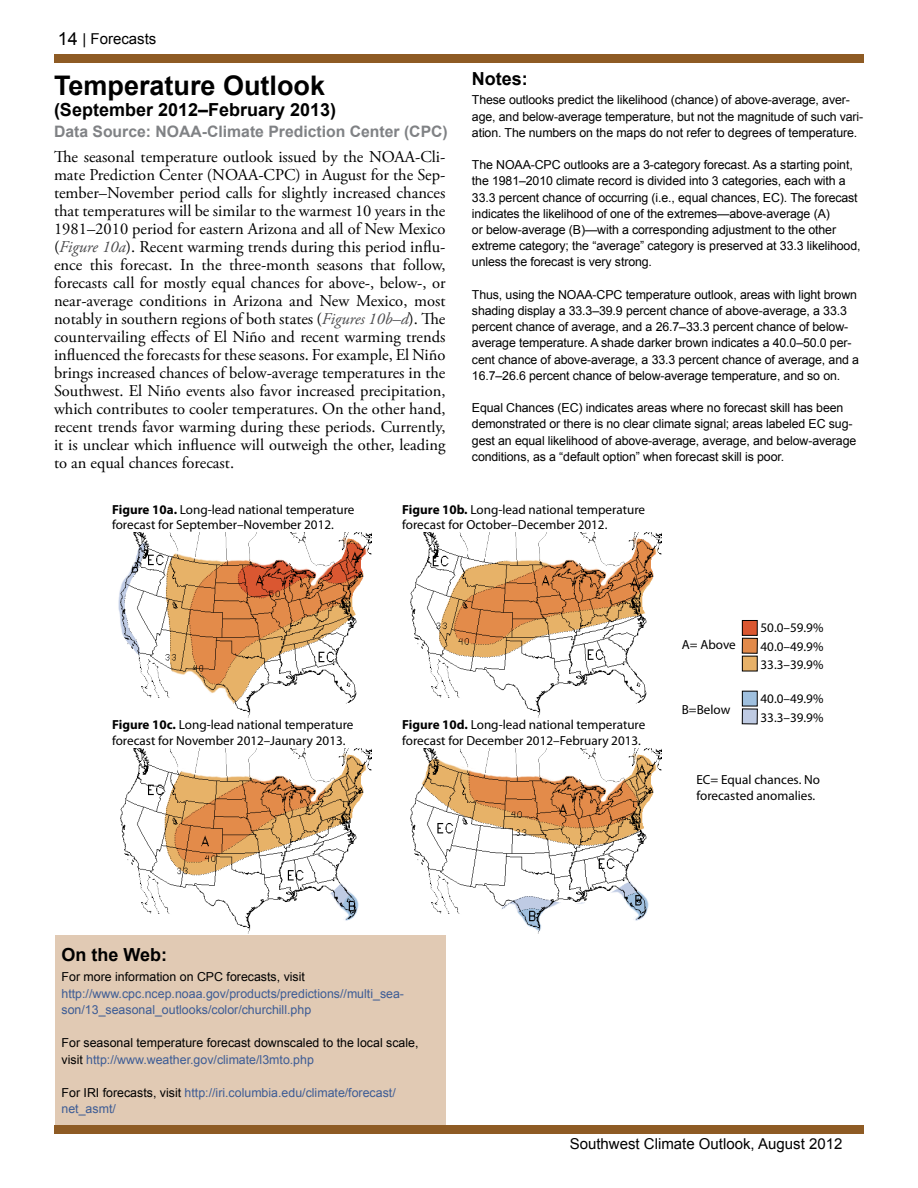
<style>
.page{position:relative;width:918px;height:1188px;background:#fff}
.page>*{position:absolute;margin:0;border:0;box-sizing:border-box;transform-origin:0 0}
.t1{font:700 27px "Arial";color:#000}
.t2{font:700 18px "Arial";color:#000}
.t3{font:16.5px/18px "Adobe Garamond Pro";color:#000;text-align:justify}
.t4{font:700 15.75px "Arial";color:#808285}
.t5{font:15px "Arial";color:#000}
.t6{font:13.2px/15.8px "Myriad Pro";color:#000}
.t7{font:12.3px/16.2px "Arial";letter-spacing:-.01em;color:#000}
.t8{font:12.3px/16.5px "Arial";color:#3d5c95}
.s1{font-size:18px}
.s2{font-style:italic;color:#4d4d4f}
.s3{font-weight:700}
.s4{color:#3d5c95}
.s5{color:#000}
</style>
<div class="page">
<div style="left:55px;top:935px;width:391px;height:190px;background:#e1cab4"></div>
<div style="left:54px;top:1125px;width:810px;height:9px;background:#8e5b24"></div>
<div style="left:54px;top:54px;width:810px;height:9px;background:#8e5b24"></div>
<img style="left:118px;top:532px;width:253px;height:185px">
<img style="left:410px;top:532px;width:251px;height:185px">
<img style="left:120px;top:748px;width:251px;height:185px">
<img style="left:410px;top:748px;width:251px;height:185px">
<div style="left:742px;top:638px;width:15px;height:15px;background:#e28a4a"></div>
<div style="left:742px;top:638px;width:16px;height:16px;border:1px solid #000"></div>
<div style="left:742px;top:656px;width:15px;height:15px;background:#e7b168"></div>
<div style="left:742px;top:656px;width:16px;height:15px;border:1px solid #000"></div>
<div style="left:742px;top:620px;width:15px;height:15px;background:#da5731"></div>
<div style="left:742px;top:620px;width:16px;height:16px;border:1px solid #000"></div>
<div style="left:742px;top:709px;width:15px;height:15px;background:#bfcbe3"></div>
<div style="left:742px;top:709px;width:16px;height:15px;border:1px solid #000"></div>
<div style="left:742px;top:691px;width:15px;height:15px;background:#9fc0df"></div>
<div style="left:742px;top:691px;width:16px;height:15px;border:1px solid #000"></div>
<p class="t5" style="left:58px;top:29px;width:100px"><span class="s1">14</span> | Forecasts</p>
<h1 class="t1" style="left:54px;top:67px;width:273px">Temperature Outlook</h1>
<h2 class="t2" style="left:54px;top:97px;width:284px">(September 2012–February 2013)</h2>
<p class="t4" style="left:54px;top:121px;width:395px">Data Source: NOAA-Climate Prediction Center (CPC)</p>
<p class="t3" style="left:54px;top:148px;width:393px">The seasonal temperature outlook issued by the NOAA-Cli&shy;mate Prediction Center (NOAA-CPC) in August for the Sep&shy;tember–November period calls for slightly increased chances that temperatures will be similar to the warmest 10 years in the 1981–2010 period for eastern Arizona and all of New Mexico (<span class="s2">Figure 10a</span>). Recent warming trends during this period influ&shy;ence this forecast. In the three-month seasons that follow, forecasts call for mostly equal chances for above-, below-, or near-average conditions in Arizona and New Mexico, most notably in southern regions of both states (<span class="s2">Figures 10b–d</span>). The countervailing effects of El Niño and recent warming trends influenced the forecasts for these seasons. For example, El Niño brings increased chances of below-average temperatures in the Southwest. El Niño events also favor increased precipitation, which contributes to cooler temperatures. On the other hand, recent trends favor warming during these periods. Currently, it is unclear which influence will outweigh the other, leading to an equal chances forecast.</p>
<h2 class="t2" style="left:472px;top:67px;width:57px">Notes:</h2>
<p class="t7" style="left:472px;top:92px;width:393px">These outlooks predict the likelihood (chance) of above-average, aver&shy;age, and below-average temperature, but not the magnitude of such vari&shy;ation. The numbers on the maps do not refer to degrees of temperature.</p>
<p class="t7" style="left:472px;top:157px;width:390px">The NOAA-CPC outlooks are a 3-category forecast. As a starting point, the 1981–2010 climate record is divided into 3 categories, each with a 33.3 percent chance of occurring (i.e., equal chances, EC). The forecast indicates the likelihood of one of the extremes—above-average (A)<br>or below-average (B)—with a corresponding adjustment to the other extreme category; the “average” category is preserved at 33.3 likelihood, unless the forecast is very strong.</p>
<p class="t7" style="left:472px;top:286px;width:389px">Thus, using the NOAA-CPC temperature outlook, areas with light brown shading display a 33.3–39.9 percent chance of above-average, a 33.3 percent chance of average, and a 26.7–33.3 percent chance of below&shy;average temperature. A shade darker brown indicates a 40.0–50.0 per&shy;cent chance of above-average, a 33.3 percent chance of average, and a 16.7–26.6 percent chance of below-average temperature, and so on.</p>
<p class="t7" style="left:472px;top:400px;width:386px">Equal Chances (EC) indicates areas where no forecast skill has been demonstrated or there is no clear climate signal; areas labeled EC sug&shy;gest an equal likelihood of above-average, average, and below-average conditions, as a “default option” when forecast skill is poor.</p>
<p class="t6" style="left:112px;top:501px;width:244px"><span class="s3">Figure 10a.</span> Long-lead national temperature forecast for September–November 2012.</p>
<p class="t6" style="left:402px;top:501px;width:244px"><span class="s3">Figure 10b.</span> Long-lead national temperature forecast for October–December 2012.</p>
<p class="t6" style="left:112px;top:716px;width:243px"><span class="s3">Figure 10c.</span> Long-lead national temperature forecast for November 2012–Jaunary 2013.</p>
<p class="t6" style="left:402px;top:716px;width:245px"><span class="s3">Figure 10d.</span> Long-lead national temperature forecast for December 2012–February 2013.</p>
<p class="t6" style="left:761px;top:620px;width:64px">50.0–59.9%</p>
<p class="t6" style="left:682px;top:636px;width:56px">A= Above</p>
<p class="t6" style="left:761px;top:637px;width:64px;line-height:17.9px">40.0–49.9%<br>33.3–39.9%</p>
<p class="t6" style="left:682px;top:702px;width:50px">B=Below</p>
<p class="t6" style="left:761px;top:691px;width:64px">40.0–49.9%</p>
<p class="t6" style="left:761px;top:709px;width:64px">33.3–39.9%</p>
<p class="t6" style="left:696px;top:772px;width:125px">EC= Equal chances. No forecasted anomalies.</p>
<h2 class="t2" style="left:62px;top:943px;width:107px">On the Web:</h2>
<p class="t7" style="left:62px;top:969px;width:245px">For more information on CPC forecasts, visit</p>
<p class="t8" style="left:62px;top:985px;width:344px">http://www.cpc.ncep.noaa.gov/products/predictions//multi_sea&shy;son/13_seasonal_outlooks/color/churchill.php</p>
<p class="t7" style="left:62px;top:1035px;width:358px">For seasonal temperature forecast downscaled to the local scale, visit <span class="s4">http://www.weather.gov/climate/l3mto.php</span></p>
<p class="t8" style="left:62px;top:1084px;width:336px"><span class="s5">For IRI forecasts, visit</span> http://iri.columbia.edu/climate/forecast/ net_asmt/</p>
<p class="t5" style="left:570px;top:1134px;width:274px">Southwest Climate Outlook, August 2012</p>
</div>
